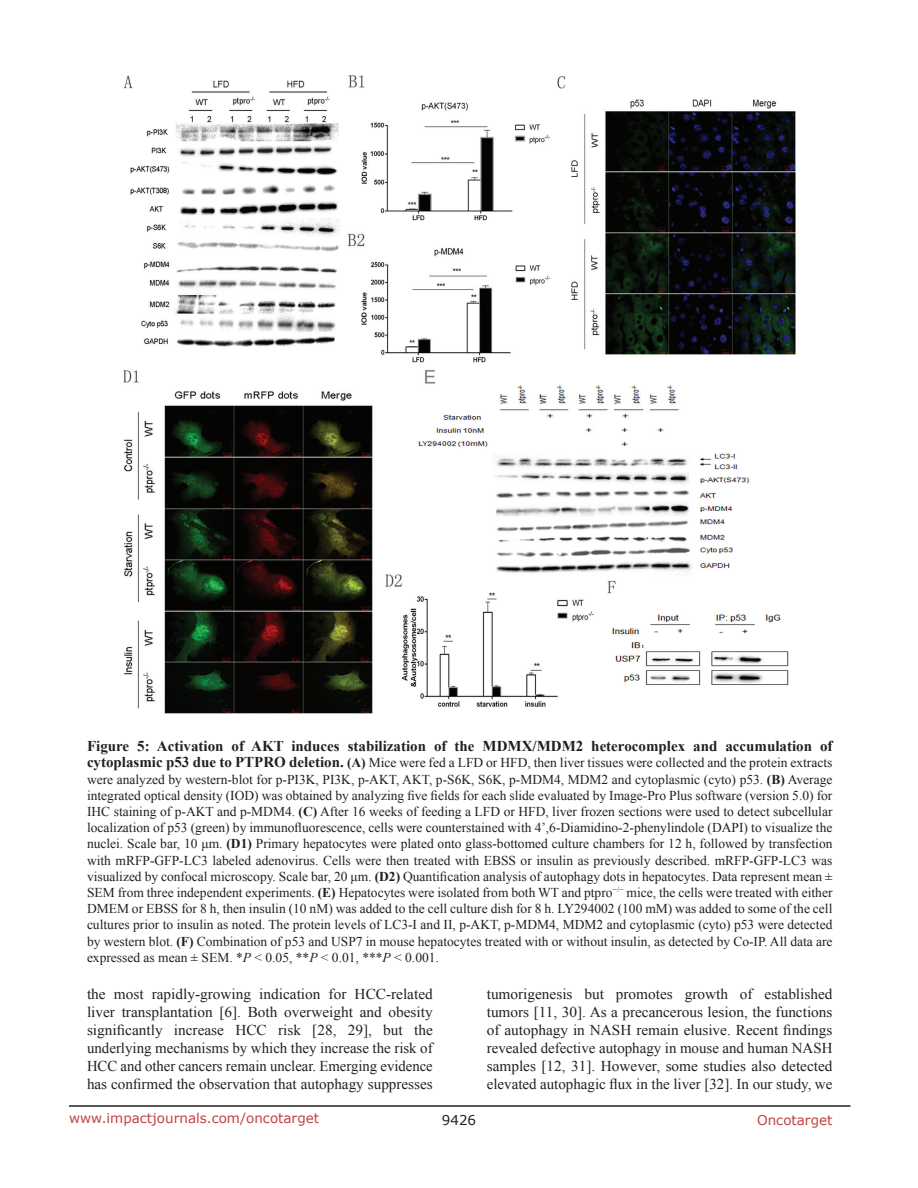
<style>
.page{position:relative;width:918px;height:1188px;background:#fff}
.page>*{position:absolute;margin:0;border:0;box-sizing:border-box;transform-origin:0 0}
.t1{font:15px/18px "Times New Roman";color:#231f20;text-align:justify}
.t2{font:700 15px "Times New Roman";color:#231f20}
.t3{font:13.5px/16.2px "Times New Roman";color:#231f20;text-align:justify}
.t4{font:13.5px "Verdana";color:#c24141}
.t5{font:13.5px "Verdana";color:#231f20}
.s1{font-weight:700;font-size:15px}
.s2{font-weight:700}
.s3{font-style:italic}
</style>
<div class="page">
<hr style="left:69px;top:1105px;width:781px;height:2px;background:#231f20">
<img style="left:124px;top:75px;width:672px;height:639px">
<p class="t2" style="left:87px;top:736px;width:747px">Figure 5: Activation of AKT induces stabilization of the MDMX/MDM2 heterocomplex and accumulation of</p>
<p class="t3" style="left:87px;top:755px;width:747px"><span class="s1">cytoplasmic p53 due to PTPRO deletion.</span> <span class="s2">(A)</span> Mice were fed a LFD or HFD, then liver tissues were collected and the protein extracts were analyzed by western-blot for p-PI3K, PI3K, p-AKT, AKT, p-S6K, S6K, p-MDM4, MDM2 and cytoplasmic (cyto) p53. <span class="s2">(B)</span> Average integrated optical density (IOD) was obtained by analyzing five fields for each slide evaluated by Image-Pro Plus software (version 5.0) for IHC staining of p-AKT and p-MDM4. <span class="s2">(C)</span> After 16 weeks of feeding a LFD or HFD, liver frozen sections were used to detect subcellular localization of p53 (green) by immunofluorescence, cells were counterstained with 4’,6-Diamidino-2-phenylindole (DAPI) to visualize the nuclei. Scale bar, 10 μm. <span class="s2">(D1)</span> Primary hepatocytes were plated onto glass-bottomed culture chambers for 12 h, followed by transfection with mRFP-GFP-LC3 labeled adenovirus. Cells were then treated with EBSS or insulin as previously described. mRFP-GFP-LC3 was visualized by confocal microscopy. Scale bar, 20 μm. <span class="s2">(D2)</span> Quantification analysis of autophagy dots in hepatocytes. Data represent mean ± SEM from three independent experiments. <span class="s2">(E)</span> Hepatocytes were isolated from both WT and ptpro<sup>−/−</sup> mice, the cells were treated with either DMEM or EBSS for 8 h, then insulin (10 nM) was added to the cell culture dish for 8 h. LY294002 (100 mM) was added to some of the cell cultures prior to insulin as noted. The protein levels of LC3-I and II, p-AKT, p-MDM4, MDM2 and cytoplasmic (cyto) p53 were detected by western blot. <span class="s2">(F)</span> Combination of p53 and USP7 in mouse hepatocytes treated with or without insulin, as detected by Co-IP. All data are expressed as mean ± SEM. *<span class="s3">P</span> &lt; 0.05, **<span class="s3">P</span> &lt; 0.01, ***<span class="s3">P</span> &lt; 0.001.</p>
<p class="t1" style="left:87px;top:985px;width:347px">the most rapidly-growing indication for HCC-related liver transplantation [6]. Both overweight and obesity significantly increase HCC risk [28, 29], but the underlying mechanisms by which they increase the risk of HCC and other cancers remain unclear. Emerging evidence has confirmed the observation that autophagy suppresses</p>
<p class="t1" style="left:487px;top:985px;width:347px">tumorigenesis but promotes growth of established tumors [11, 30]. As a precancerous lesion, the functions of autophagy in NASH remain elusive. Recent findings revealed defective autophagy in mouse and human NASH samples [12, 31]. However, some studies also detected elevated autophagic flux in the liver [32]. In our study, we</p>
<p class="t4" style="left:69px;top:1109px;width:252px">www.impactjournals.com/oncotarget</p>
<p class="t5" style="left:442px;top:1111px;width:36px">9426</p>
<p class="t4" style="left:757px;top:1111px;width:77px">Oncotarget</p>
</div>
